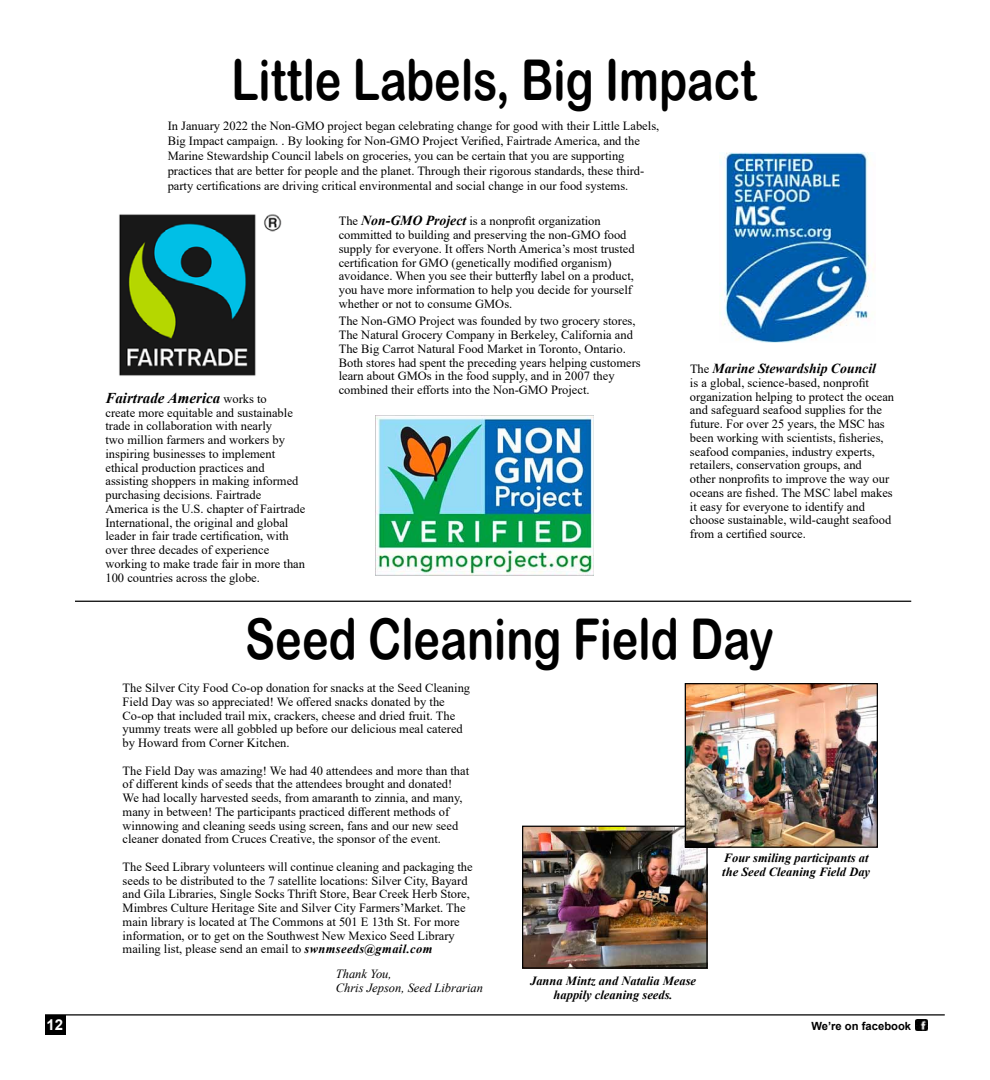
<style>
.page{position:relative;width:990px;height:1080px;background:#fff}
.page>*{position:absolute;margin:0;border:0;box-sizing:border-box;transform-origin:0 0}
.t1{font:56.25px "Arial Rounded MT Bold";color:#000;scale:.8 1}
.t2{font:italic 700 15px "Times New Roman";color:#000}
.t3{font:700 15px "Arial";color:#fff}
.t4{font:italic 700 13.75px "Times New Roman";color:#000}
.t5{font:12.5px/13.8px "Times New Roman";color:#000}
.t6{font:italic 700 12.5px/13.8px "Times New Roman";color:#000;text-align:center}
.t7{font:italic 12.5px/13.8px "Times New Roman";color:#000}
.t8{font:700 11.25px "Arial";color:#000}
.s1{font-weight:400;font-style:normal;font-size:12.5px}
.s2{font-weight:700;font-style:italic;font-size:13.75px}
.s3{font-weight:700;font-style:italic}
</style>
<div class="page">
<img style="left:524px;top:828px;width:182px;height:139px">
<div style="left:522px;top:826px;width:186px;height:143px;border:1px solid #000"></div>
<svg style="left:916px;top:1019px;width:12px;height:12px"></svg>
<div style="left:45px;top:1015px;width:21px;height:20px;background:#000"></div>
<hr style="left:45px;top:1014px;width:900px;height:2px;background:#000">
<img style="left:119px;top:214px;width:163px;height:162px">
<img style="left:375px;top:415px;width:219px;height:161px">
<img style="left:720px;top:152px;width:155px;height:190px">
<img style="left:687px;top:685px;width:189px;height:161px">
<div style="left:685px;top:683px;width:193px;height:165px;border:1px solid #000"></div>
<hr style="left:75px;top:601px;width:836px;height:1px;background:#000">
<h1 class="t1" style="left:231px;top:47px;width:658px">Little Labels, Big Impact</h1>
<p class="t5" style="left:168px;top:118px;width:493px;line-height:15px">In January 2022 the Non-GMO project began celebrating change for good with their Little Labels, Big Impact campaign. . By looking for Non-GMO Project Verified, Fairtrade America, and the Marine Stewardship Council labels on groceries, you can be certain that you are supporting practices that are better for people and the planet. Through their rigorous standards, these third&shy;party certifications are driving critical environmental and social change in our food systems.</p>
<p class="t2" style="left:105px;top:387px;width:163px">Fairtrade America <span class="s1">works to</span></p>
<p class="t5" style="left:105px;top:405px;width:201px">create more equitable and sustainable trade in collaboration with nearly<br>two million farmers and workers by inspiring businesses to implement ethical production practices and assisting shoppers in making informed purchasing decisions. Fairtrade America is the U.S. chapter of Fairtrade International, the original and global leader in fair trade certification, with over three decades of experience working to make trade fair in more than 100 countries across the globe.</p>
<p class="t5" style="left:339px;top:214px;width:298px">The <span class="s2">Non-GMO Project</span> is a nonprofit organization committed to building and preserving the non-GMO food supply for everyone. It offers North America’s most trusted certification for GMO (genetically modified organism) avoidance. When you see their butterfly label on a product, you have more information to help you decide for yourself whether or not to consume GMOs.</p>
<p class="t5" style="left:339px;top:314px;width:304px">The Non-GMO Project was founded by two grocery stores, The Natural Grocery Company in Berkeley, California and The Big Carrot Natural Food Market in Toronto, Ontario.<br>Both stores had spent the preceding years helping customers learn about GMOs in the food supply, and in 2007 they combined their efforts into the Non-GMO Project.</p>
<p class="t4" style="left:690px;top:359px;width:188px"><span class="s1">The</span> Marine Stewardship Council</p>
<p class="t5" style="left:690px;top:375px;width:206px">is a global, science-based, nonprofit organization helping to protect the ocean and safeguard seafood supplies for the future. For over 25 years, the MSC has been working with scientists, fisheries, seafood companies, industry experts, retailers, conservation groups, and<br>other nonprofits to improve the way our oceans are fished. The MSC label makes it easy for everyone to identify and choose sustainable, wild-caught seafood from a certified source.</p>
<h1 class="t1" style="left:245px;top:606px;width:662px">Seed Cleaning Field Day</h1>
<p class="t5" style="left:123px;top:681px;width:349px">The Silver City Food Co-op donation for snacks at the Seed Cleaning Field Day was so appreciated! We offered snacks donated by the Co-op that included trail mix, crackers, cheese and dried fruit. The yummy treats were all gobbled up before our delicious meal catered by Howard from Corner Kitchen.</p>
<p class="t5" style="left:123px;top:763px;width:348px">The Field Day was amazing! We had 40 attendees and more than that of different kinds of seeds that the attendees brought and donated!<br>We had locally harvested seeds, from amaranth to zinnia, and many, many in between! The participants practiced different methods of winnowing and cleaning seeds using screen, fans and our new seed cleaner donated from Cruces Creative, the sponsor of the event.</p>
<p class="t5" style="left:123px;top:859px;width:352px">The Seed Library volunteers will continue cleaning and packaging the seeds to be distributed to the 7 satellite locations: Silver City, Bayard and Gila Libraries, Single Socks Thrift Store, Bear Creek Herb Store, Mimbres Culture Heritage Site and Silver City Farmers’Market. The main library is located at The Commons at 501 E 13th St. For more information, or to get on the Southwest New Mexico Seed Library mailing list, please send an email to <span class="s3">swnmseeds@gmail.com</span></p>
<p class="t7" style="left:336px;top:967px;width:149px">Thank You,<br>Chris Jepson, Seed Librarian</p>
<p class="t6" style="left:722px;top:850px;width:149px;text-align:left">Four smiling participants at the Seed Cleaning Field Day</p>
<p class="t6" style="left:530px;top:973px;width:167px">Janna Mintz and Natalia Mease happily cleaning seeds.</p>
<p class="t3" style="left:47px;top:1014px;width:18px">12</p>
<p class="t8" style="left:811px;top:1018px;width:101px">We’re on facebook</p>
</div>
